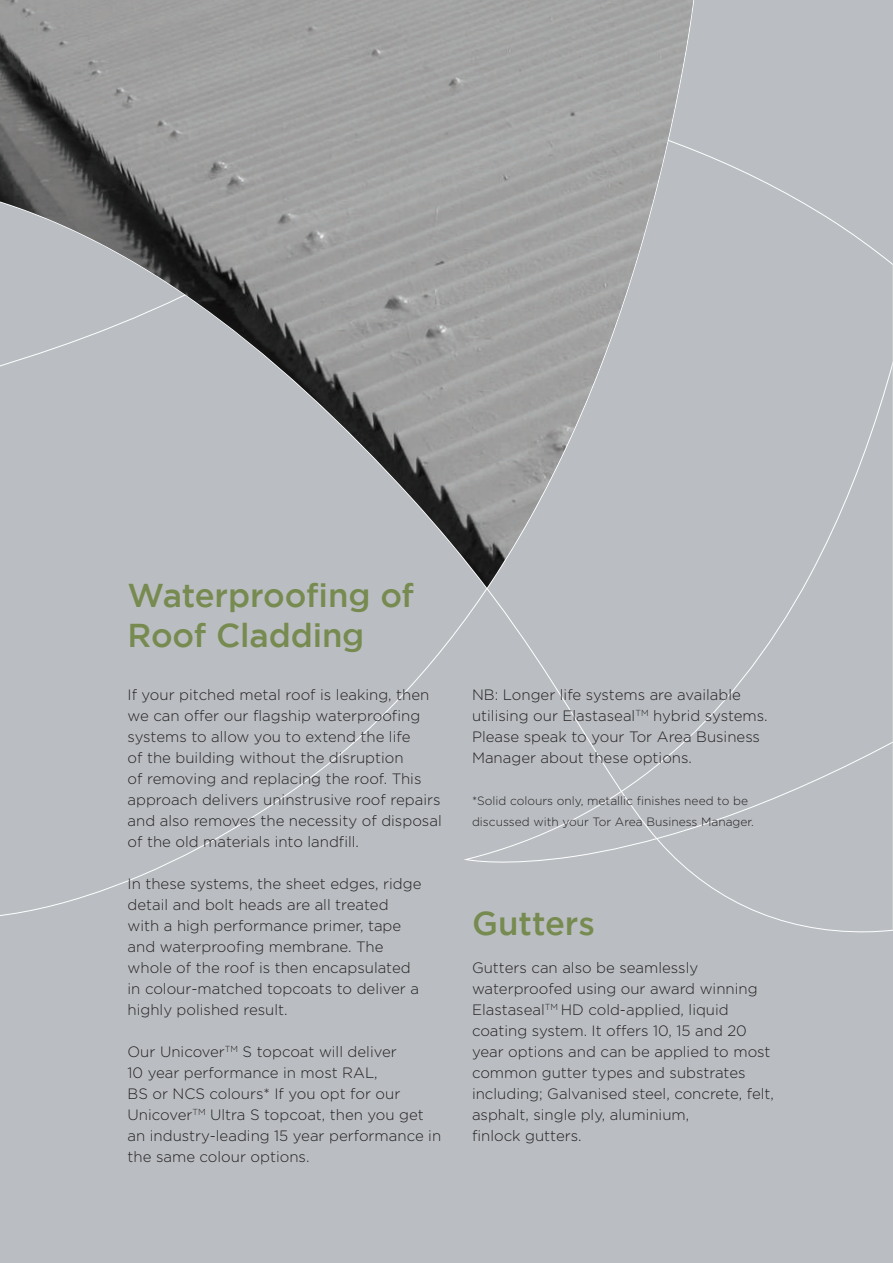
<style>
.page{position:relative;width:893px;height:1263px;background:#babec2}
.page>*{position:absolute;margin:0;border:0;box-sizing:border-box;transform-origin:0 0}
.t1{font:500 33px/39.6px "Gotham";letter-spacing:-.005em;color:#778a50}
.t2{font:300 15px/21px "Gotham";color:#231f20}
.t3{font:300 12px/21px "Gotham";color:#231f20}
</style>
<div class="page">
<img style="left:0;top:0;width:462px;height:557px">
<svg style="left:462px;top:0;width:431px;height:867px"></svg>
<svg style="left:892px;top:264px;width:1px;height:666px"></svg>
<h1 class="t1" style="left:128px;top:575px;width:288px">Waterproofing of<br>Roof Cladding</h1>
<p class="t2" style="left:128px;top:683px;width:316px">If your pitched metal roof is leaking, then we can offer our flagship waterproofing systems to allow you to extend the life<br>of the building without the disruption<br>of removing and replacing the roof. This approach delivers uninstrusive roof repairs and also removes the necessity of disposal of the old materials into landfill.</p>
<p class="t2" style="left:128px;top:872px;width:295px">In these systems, the sheet edges, ridge detail and bolt heads are all treated with a high performance primer, tape and waterproofing membrane. The whole of the roof is then encapsulated in colour-matched topcoats to deliver a highly polished result.</p>
<p class="t2" style="left:128px;top:1040px;width:315px">Our Unicover<sup>TM</sup> S topcoat will deliver<br>10 year performance in most RAL,<br>BS or NCS colours* If you opt for our Unicover<sup>TM</sup> Ultra S topcoat, then you get an industry-leading 15 year performance in the same colour options.</p>
<p class="t2" style="left:472px;top:683px;width:297px">NB: Longer life systems are available utilising our Elastaseal<sup>TM</sup> hybrid systems.<br>Please speak to your Tor Area Business Manager about these options.</p>
<p class="t3" style="left:472px;top:790px;width:284px">*Solid colours only, metallic finishes need to be discussed with your Tor Area Business Manager.</p>
<h1 class="t1" style="left:472px;top:903px;width:125px">Gutters</h1>
<p class="t2" style="left:472px;top:957px;width:303px">Gutters can also be seamlessly waterproofed using our award winning Elastaseal<sup>TM</sup> HD cold-applied, liquid coating system. It offers 10, 15 and 20 year options and can be applied to most common gutter types and substrates including; Galvanised steel, concrete, felt, asphalt, single ply, aluminium,<br>finlock gutters.</p>
</div>
